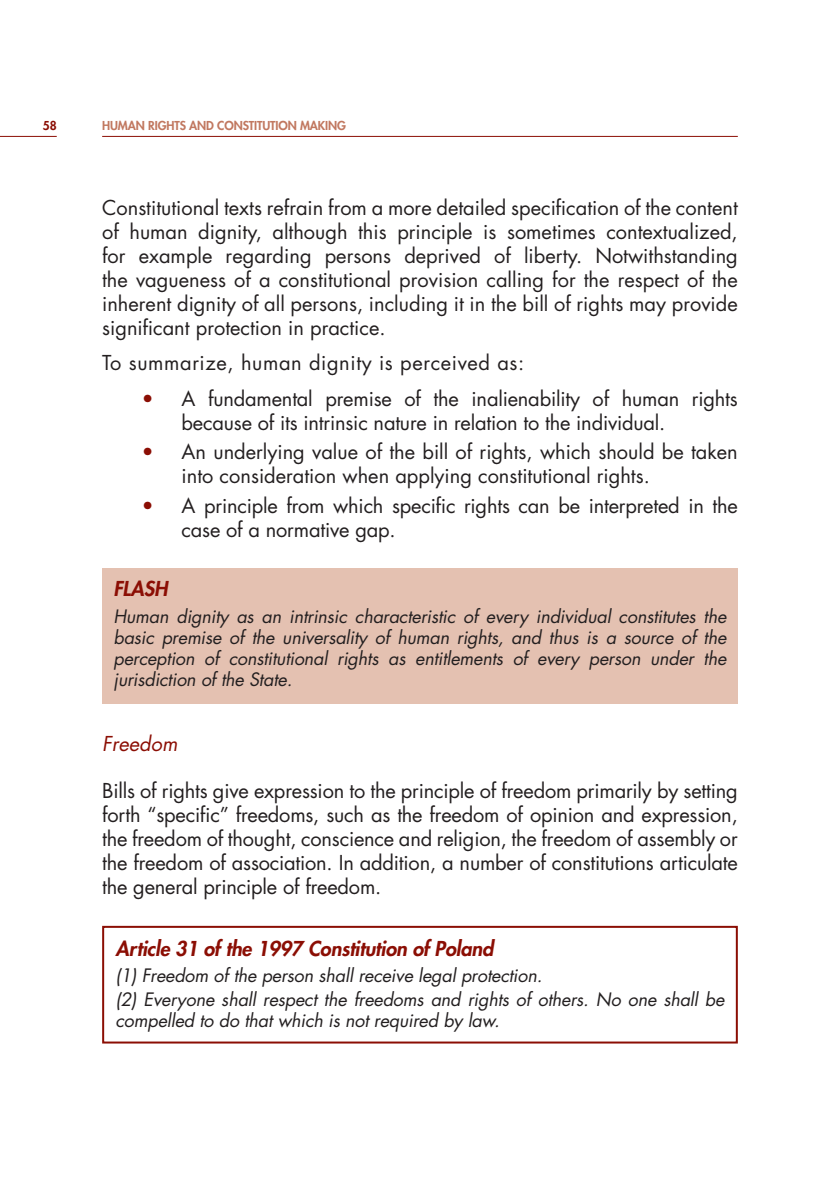
<style>
.page{position:relative;width:840px;height:1191px;background:#fff}
.page>*{position:absolute;margin:0;border:0;box-sizing:border-box;transform-origin:0 0}
.t1{font:20px/24px "Futura Std";letter-spacing:-.01em;color:#231f20}
.t2{font:italic 800 20px "Futura Std";letter-spacing:-.01em;color:#8b0e04}
.t3{font:20px "Futura Std";letter-spacing:.03em;color:#231f20}
.t4{font:italic 20px "Futura Std";color:#8b0e04}
.t5{font:italic 18px/21px "Futura Std";letter-spacing:-.01em;color:#231f20;text-align:justify}
.t6{font:800 12px "Futura Std";letter-spacing:-.01em;color:#c17860}
.t7{font:800 12px "Futura Std";color:#8b0e04}
.s1{color:#8b0e04}
</style>
<div class="page">
<hr style="left:102px;top:136px;width:635px;height:1px;background:#8b0e04">
<hr style="left:0;top:136px;width:57px;height:1px;background:#8b0e04">
<div style="left:102px;top:568px;width:635px;height:135px;background:#e4c1b1"></div>
<div style="left:102px;top:926px;width:635px;height:117px;border:2px solid #8b0e04"></div>
<p class="t7" style="left:43px;top:120px;width:15px">58</p>
<p class="t6" style="left:102px;top:120px;width:245px">HUMAN RIGHTS AND CONSTITUTION MAKING</p>
<p class="t1" style="left:102px;top:197px;width:636px;text-align:justify">Constitutional texts refrain from a more detailed specification of the content of human dignity, although this principle is sometimes contextualized, for example regarding persons deprived of liberty. Notwithstanding the vagueness of a constitutional provision calling for the respect of the inherent dignity of all persons, including it in the bill of rights may provide significant protection in practice.</p>
<p class="t3" style="left:102px;top:354px;width:423px">To summarize, human dignity is perceived as:</p>
<p class="t1" style="left:181px;top:388px;width:557px;text-indent:-40px"><span class="s1">•</span> A fundamental premise of the inalienability of human rights because of its intrinsic nature in relation to the individual.</p>
<p class="t1" style="left:181px;top:441px;width:557px;text-indent:-40px"><span class="s1">•</span> An underlying value of the bill of rights, which should be taken into consideration when applying constitutional rights.</p>
<p class="t1" style="left:181px;top:495px;width:557px;text-indent:-40px"><span class="s1">•</span> A principle from which specific rights can be interpreted in the case of a normative gap.</p>
<p class="t2" style="left:113px;top:579px;width:56px">FLASH</p>
<p class="t5" style="left:113px;top:607px;width:614px">Human dignity as an intrinsic characteristic of every individual constitutes the basic premise of the universality of human rights, and thus is a source of the perception of constitutional rights as entitlements of every person under the jurisdiction of the State.</p>
<p class="t4" style="left:102px;top:734px;width:77px">Freedom</p>
<p class="t1" style="left:102px;top:779px;width:636px;text-align:justify">Bills of rights give expression to the principle of freedom primarily by setting forth “specific” freedoms, such as the freedom of opinion and expression, the freedom of thought, conscience and religion, the freedom of assembly or the freedom of association. In addition, a number of constitutions articulate the general principle of freedom.</p>
<p class="t2" style="left:115px;top:939px;width:379px">Article 31 of the 1997 Constitution of Poland</p>
<p class="t5" style="left:115px;top:965px;width:610px;line-height:23.8px">(1) Freedom of the person shall receive legal protection.<br>(2) Everyone shall respect the freedoms and rights of others. No one shall be</p>
<p class="t5" style="left:115px;top:1011px;width:385px">compelled to do that which is not required by law.</p>
</div>
